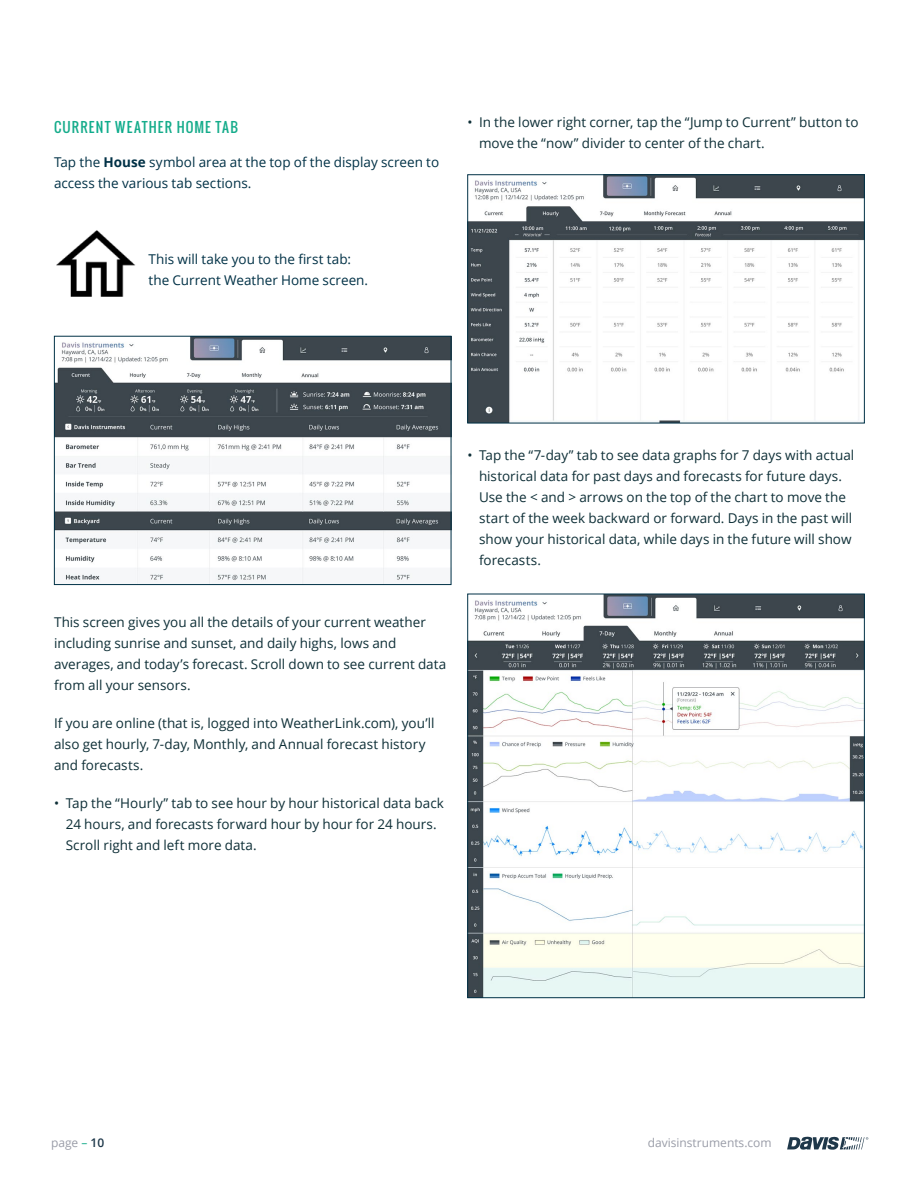
<style>
.page{position:relative;width:918px;height:1188px;background:#fff}
.page>*{position:absolute;margin:0;border:0;box-sizing:border-box;transform-origin:0 0}
.t1{font:13.5px/21px "Open Sans";color:#0e2f37}
.t2{font:13.5px/21px "Open Sans";color:#003146}
.t3{font:13.5px "Oswald";letter-spacing:.09em;color:#16ac8b}
.t4{font:12px "Open Sans";color:#9a9da8}
.s1{color:#0eac8c}
.s2{font-weight:700}
.s3{color:#15ab8a}
.s4{font-weight:600;color:#1e384a}
</style>
<div class="page">
<svg style="left:787px;top:1137px;width:81px;height:13px"></svg>
<img style="left:56px;top:230px;width:79px;height:67px">
<img style="left:56px;top:338px;width:393px;height:245px">
<div style="left:54px;top:336px;width:397px;height:249px;border:1px solid #003146"></div>
<img style="left:469px;top:176px;width:394px;height:245px">
<div style="left:467px;top:174px;width:398px;height:249px;border:1px solid #003146"></div>
<img style="left:469px;top:596px;width:394px;height:400px">
<p class="t3" style="left:54px;top:117px;width:185px">CURR<span class="s1">ENT WE</span>ATHER HOME TAB</p>
<p class="t2" style="left:54px;top:151px;width:387px">Tap the <span class="s2">House</span> symbol area at the top of the display screen to access the various tab sections.</p>
<p class="t2" style="left:149px;top:248px;width:221px">This will take you to the first tab: the Current Weather Home screen.</p>
<p class="t1" style="left:479px;top:111px;width:381px;text-indent:-12px">• In the lower right corner, tap the “Jump to Current” button to move the “now” divider to center of the chart.</p>
<p class="t1" style="left:54px;top:611px;width:394px">This screen gives you all the details of your current weather including sunrise and sunset, and daily highs, lows and averages, and today’s forecast. Scroll down to see current data from all your sensors.</p>
<p class="t1" style="left:54px;top:712px;width:382px">If you are online (that is, logged into WeatherLink.com), you’ll also get hourly, 7-day, Monthly, and Annual forecast history and forecasts.</p>
<p class="t1" style="left:66px;top:792px;width:380px;text-indent:-12px">• Tap the “Hourly” tab to see hour by hour historical data back<br>24 hours, and forecasts forward hour by hour for 24 hours.<br>Scroll right and left more data.</p>
<p class="t1" style="left:479px;top:444px;width:377px;text-indent:-12px">• Tap the “7-day” tab to see data graphs for 7 days with actual historical data for past days and forecasts for future days.<br>Use the &lt; and &gt; arrows on the top of the chart to move the start of the week backward or forward. Days in the past will show your historical data, while days in the future will show forecasts.</p>
<p class="t4" style="left:51px;top:1135px;width:55px">page <span class="s3">–</span> <span class="s4">10</span></p>
<p class="t4" style="left:648px;top:1135px;width:125px">davisinstruments.com</p>
</div>
